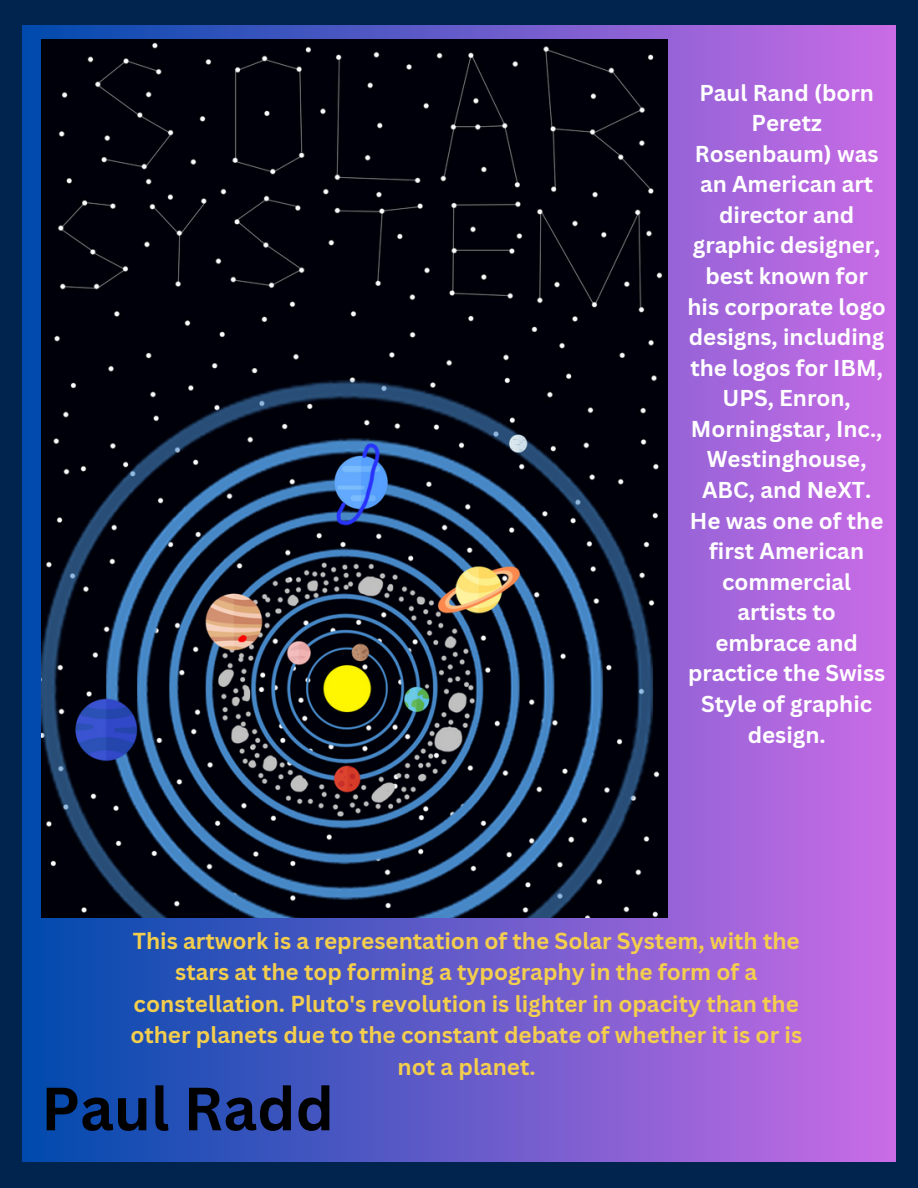
<style>
.page{position:relative;width:918px;height:1188px;background:#00244e}
.page>*{position:absolute;margin:0;border:0;box-sizing:border-box;transform-origin:0 0}
.t1{font:700 59.55px "Canva Sans";color:#000}
.t2{font:700 22.5px/31.5px "Canva Sans";color:#f4ce4d;text-align:center}
.t3{font:700 22.35px/30.6px "Canva Sans";color:#fff;text-align:center}
</style>
<div class="page">
<div style="left:23px;top:25px;width:872px;height:1136px;background:linear-gradient(to right,#0048aa,#c96ce5)"></div>
<img style="left:41px;top:40px;width:627px;height:877px">
<p class="t3" style="left:687px;top:77px;width:200px">Paul Rand (born<br>Peretz<br>Rosenbaum) was an American art director and graphic designer, best known for his corporate logo designs, including the logos for IBM,<br>UPS, Enron,<br>Morningstar, Inc.,<br>Westinghouse,<br>ABC, and NeXT.<br>He was one of the first American commercial artists to embrace and practice the Swiss<br>Style of graphic design.</p>
<p class="t2" style="left:130px;top:924px;width:673px">This artwork is a representation of the Solar System, with the stars at the top forming a typography in the form of a constellation. Pluto's revolution is lighter in opacity than the other planets due to the constant debate of whether it is or is not a planet.</p>
<h1 class="t1" style="left:41px;top:1067px;width:294px">Paul Radd</h1>
</div>
